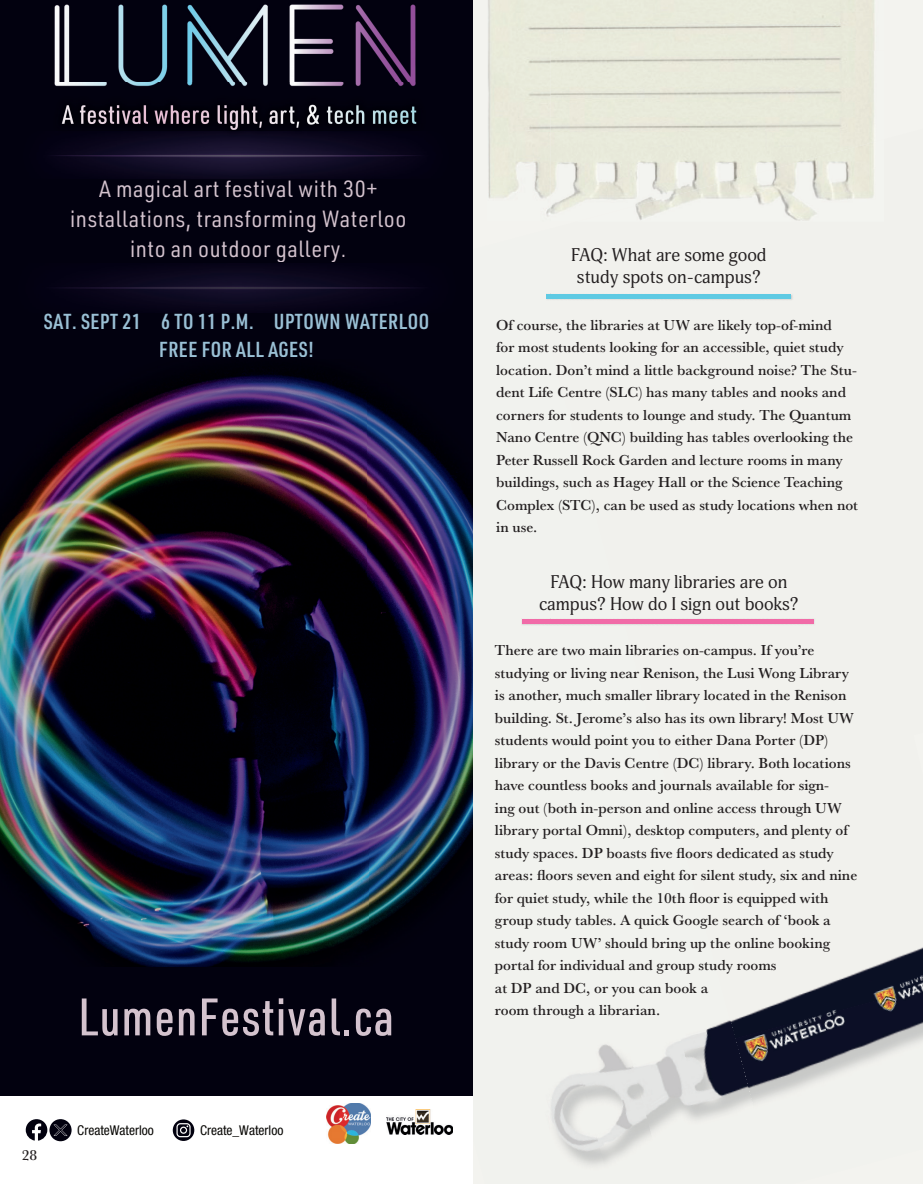
<style>
.page{position:relative;width:923px;height:1184px;background:#fff}
.page>*{position:absolute;margin:0;border:0;box-sizing:border-box;transform-origin:0 0}
.t1{font:500 51.6px "URWDIN Cond";letter-spacing:.025em;color:#d4c3ce}
.t2{font:22.95px/29.7px "URWDIN Semi Cond";letter-spacing:.025em;color:#d4c3ce;text-align:center}
.t3{font:600 21.3px/27.5px "URWDIN Cond";letter-spacing:.025em;color:#9ac0d5;text-align:center}
.t4{font:18px/22.5px "Adonis";color:#231f20;text-align:center}
.t5{font:500 15px/22.5px "Baskerville URW";color:#231f20}
.t6{font:condensed 13.5px "Helvetica Neue";color:#080704}
</style>
<div class="page">
<img style="left:487px;top:0;width:397px;height:222px">
<img style="left:551px;top:51px;width:333px;height:171px">
<div style="left:551px;top:222px;width:241px;height:396px;background:#f1f1ed"></div>
<img style="left:847px;top:126px;width:76px;height:96px">
<div style="left:792px;top:222px;width:131px;height:396px;background:#f1f1ed"></div>
<div style="left:551px;top:347px;width:220px;height:823px;background:#f1f1ed"></div>
<div style="left:882px;top:340px;width:41px;height:198px;background:#f1f1ed"></div>
<img style="left:551px;top:553px;width:165px;height:617px">
<img style="left:551px;top:759px;width:110px;height:411px">
<div style="left:641px;top:618px;width:282px;height:421px;background:#f1f1ed"></div>
<img style="left:551px;top:965px;width:55px;height:205px">
<img style="left:735px;top:985px;width:188px;height:185px">
<img style="left:576px;top:139px;width:308px;height:83px">
<img style="left:913px;top:731px;width:10px;height:84px">
<img style="left:551px;top:294px;width:242px;height:6px">
<hr style="left:546px;top:294px;width:245px;height:4px;background:#5fcae3">
<img style="left:522px;top:619px;width:293px;height:6px">
<div style="left:522px;top:619px;width:291px;height:5px;background:#f16ba7"></div>
<div style="left:0;top:0;width:473px;height:1164px;background:#02010f"></div>
<img style="left:0;top:372px;width:473px;height:595px">
<div style="left:0;top:1096px;width:473px;height:68px;background:#fff"></div>
<img style="left:386px;top:1109px;width:67px;height:25px">
<img style="left:327px;top:1103px;width:44px;height:40px">
<svg style="left:173px;top:1119px;width:21px;height:21px"></svg>
<svg style="left:26px;top:1119px;width:46px;height:22px"></svg>
<img style="left:54px;top:4px;width:362px;height:79px">
<img style="left:54px;top:83px;width:363px;height:47px">
<img style="left:50px;top:132px;width:372px;height:47px">
<img style="left:55px;top:267px;width:364px;height:42px">
<h2 class="t2" style="left:70px;top:174px;width:337px">A magical art festival with 30+ installations, transforming Waterloo into an outdoor gallery.</h2>
<h3 class="t3" style="left:44px;top:307px;width:387px">SAT. SEPT 21 6 TO 11 P.M. UPTOWN WATERLOO<br>FREE FOR ALL AGES!</h3>
<h1 class="t1" style="left:78px;top:982px;width:317px">LumenFestival.ca</h1>
<p class="t5" style="left:22px;top:1142px;width:17px">28</p>
<p class="t6" style="left:77px;top:1122px;width:78px">CreateWaterloo</p>
<p class="t6" style="left:200px;top:1122px;width:85px">Create_Waterloo</p>
<p class="t4" style="left:571px;top:244px;width:197px">FAQ: What are some good study spots on-campus?</p>
<p class="t5" style="left:496px;top:313px;width:363px">Of course, the libraries at UW are likely top-of-mind<br>for most students looking for an accessible, quiet study location. Don’t mind a little background noise? The Stu&shy;dent Life Centre (SLC) has many tables and nooks and corners for students to lounge and study. The Quantum Nano Centre (QNC) building has tables overlooking the Peter Russell Rock Garden and lecture rooms in many buildings, such as Hagey Hall or the Science Teaching Complex (STC), can be used as study locations when not in use.</p>
<p class="t4" style="left:539px;top:571px;width:261px">FAQ: How many libraries are on campus? How do I sign out books?</p>
<p class="t5" style="left:495px;top:638px;width:364px">There are two main libraries on-campus. If you’re studying or living near Renison, the Lusi Wong Library is another, much smaller library located in the Renison building. St. Jerome’s also has its own library! Most UW students would point you to either Dana Porter (DP) library or the Davis Centre (DC) library. Both locations have countless books and journals available for sign-<br>ing out (both in-person and online access through UW library portal Omni), desktop computers, and plenty of study spaces. DP boasts five floors dedicated as study areas: floors seven and eight for silent study, six and nine for quiet study, while the 10th floor is equipped with group study tables. A quick Google search of ‘book a study room UW’ should bring up the online booking portal for individual and group study rooms<br>at DP and DC, or you can book a<br>room through a librarian.</p>
</div>
